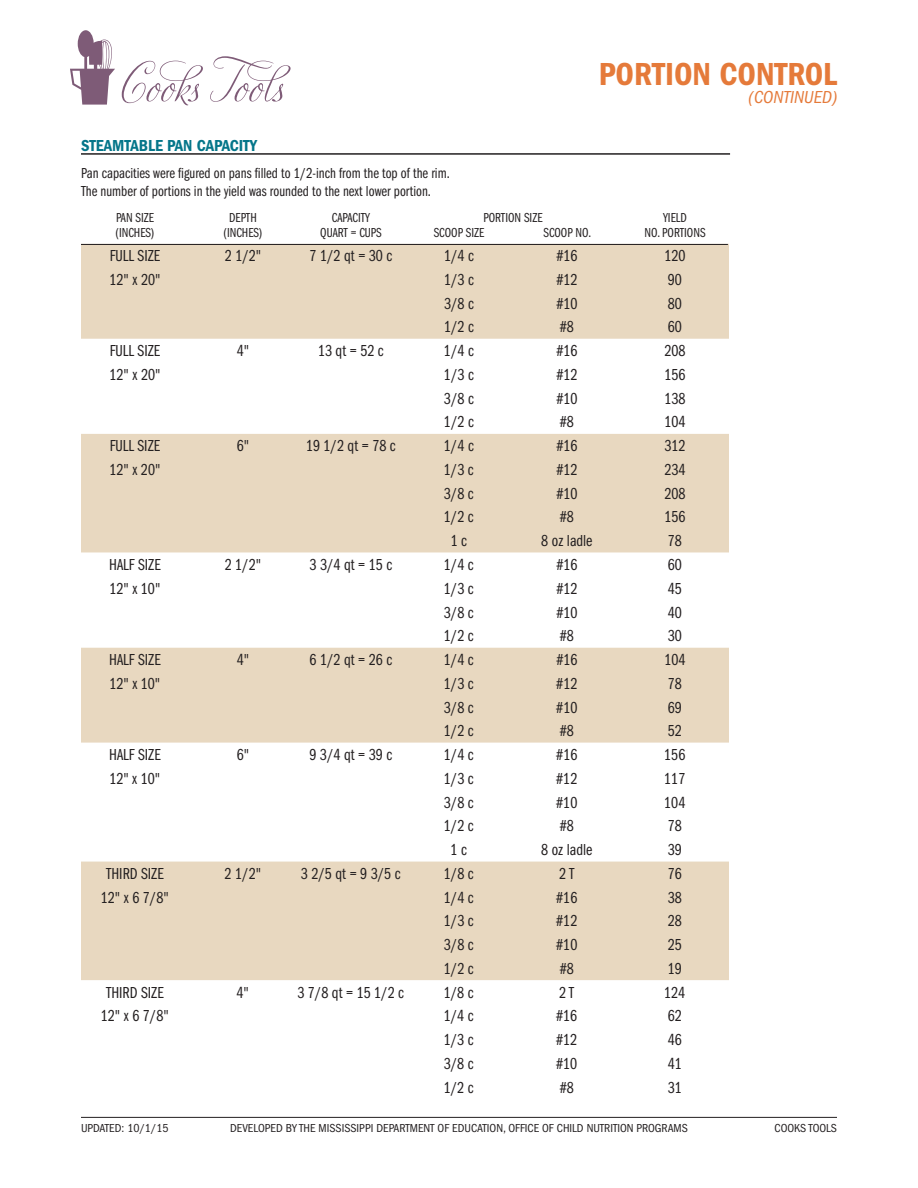
<style>
.page{position:relative;width:918px;height:1188px;background:#fff}
.page>*{position:absolute;margin:0;border:0;box-sizing:border-box;transform-origin:0 0}
.t1{font:50.85px "Adios Script Pro";color:#7e5b77}
.t2{font:33px "ITC Franklin Gothic Std Dm Cd";color:#e57a3a}
.t3{font:italic condensed 18px "ITC Franklin Gothic Std";color:#e57a3a}
.t4{font:16.5px "ITC Franklin Gothic Std Bk Cp";color:#231f20}
.t5{font:16.5px "ITC Franklin Gothic Std Dm Cd";color:#05768a}
.t6{font:15px/18px "ITC Franklin Gothic Std Bk Cp";color:#231f20}
.t7{font:13.5px "ITC Franklin Gothic Std Bk Cp";color:#231f20}
.t8{font:condensed 12px "ITC Franklin Gothic Std";color:#231f20}
</style>
<div class="page">
<svg style="left:70px;top:30px;width:45px;height:75px"></svg>
<hr style="left:81px;top:1117px;width:756px;height:1px;background:#231f20">
<div style="left:81px;top:244px;width:648px;height:95px;background:#e8d8c0"></div>
<svg style="left:81px;top:434px;width:648px;height:546px;fill:#e8d8c0"></svg>
<hr style="left:81px;top:153px;width:649px;height:2px;background:#231f20">
<hr style="left:81px;top:244px;width:647px;height:1px;background:#231f20">
<h1 class="t1" style="left:121px;top:53px;width:188px">Cooks Tools</h1>
<p class="t5" style="left:81px;top:136px;width:178px">STEAMTABLE PAN CAPACITY</p>
<p class="t6" style="left:81px;top:164px;width:370px">Pan capacities were figured on pans filled to 1/2-inch from the top of the rim.<br>The number of portions in the yield was rounded to the next lower portion.</p>
<h2 class="t2" style="left:599px;top:56px;width:240px">PORTION CONTROL</h2>
<p class="t3" style="left:749px;top:87px;width:90px">(CONTINUED)</p>
<p class="t7" style="left:116px;top:210px;width:39px">PAN SIZE</p>
<p class="t7" style="left:229px;top:210px;width:29px">DEPTH</p>
<p class="t7" style="left:332px;top:210px;width:40px">CAPACITY</p>
<p class="t7" style="left:484px;top:210px;width:60px">PORTION SIZE</p>
<p class="t7" style="left:663px;top:210px;width:25px">YIELD</p>
<p class="t7" style="left:116px;top:225px;width:40px">(INCHES)</p>
<p class="t7" style="left:224px;top:225px;width:40px">(INCHES)</p>
<p class="t7" style="left:320px;top:225px;width:63px">QUART = CUPS</p>
<p class="t7" style="left:434px;top:225px;width:52px">SCOOP SIZE</p>
<p class="t7" style="left:544px;top:225px;width:49px">SCOOP NO.</p>
<p class="t7" style="left:644px;top:225px;width:63px">NO. PORTIONS</p>
<p class="t4" style="left:110px;top:247px;width:52px">FULL SIZE</p>
<p class="t4" style="left:225px;top:247px;width:38px">2 1/2"</p>
<p class="t4" style="left:310px;top:247px;width:84px">7 1/2 qt = 30 c</p>
<p class="t4" style="left:444px;top:247px;width:31px">1/4 c</p>
<p class="t4" style="left:556px;top:247px;width:23px">#16</p>
<p class="t4" style="left:664px;top:247px;width:23px">120</p>
<p class="t4" style="left:110px;top:270px;width:52px">12" x 20"</p>
<p class="t4" style="left:444px;top:270px;width:31px">1/3 c</p>
<p class="t4" style="left:556px;top:270px;width:23px">#12</p>
<p class="t4" style="left:668px;top:270px;width:16px">90</p>
<p class="t4" style="left:444px;top:294px;width:31px">3/8 c</p>
<p class="t4" style="left:556px;top:294px;width:23px">#10</p>
<p class="t4" style="left:668px;top:294px;width:16px">80</p>
<p class="t4" style="left:444px;top:318px;width:31px">1/2 c</p>
<p class="t4" style="left:560px;top:318px;width:16px">#8</p>
<p class="t4" style="left:668px;top:318px;width:16px">60</p>
<p class="t4" style="left:110px;top:342px;width:52px">FULL SIZE</p>
<p class="t4" style="left:237px;top:342px;width:14px">4"</p>
<p class="t4" style="left:318px;top:342px;width:67px">13 qt = 52 c</p>
<p class="t4" style="left:444px;top:342px;width:31px">1/4 c</p>
<p class="t4" style="left:556px;top:342px;width:23px">#16</p>
<p class="t4" style="left:664px;top:342px;width:23px">208</p>
<p class="t4" style="left:110px;top:365px;width:52px">12" x 20"</p>
<p class="t4" style="left:444px;top:365px;width:31px">1/3 c</p>
<p class="t4" style="left:556px;top:365px;width:23px">#12</p>
<p class="t4" style="left:664px;top:365px;width:23px">156</p>
<p class="t4" style="left:444px;top:389px;width:31px">3/8 c</p>
<p class="t4" style="left:556px;top:389px;width:23px">#10</p>
<p class="t4" style="left:664px;top:389px;width:23px">138</p>
<p class="t4" style="left:444px;top:413px;width:31px">1/2 c</p>
<p class="t4" style="left:560px;top:413px;width:16px">#8</p>
<p class="t4" style="left:664px;top:413px;width:23px">104</p>
<p class="t4" style="left:110px;top:437px;width:52px">FULL SIZE</p>
<p class="t4" style="left:237px;top:437px;width:14px">6"</p>
<p class="t4" style="left:306px;top:437px;width:91px">19 1/2 qt = 78 c</p>
<p class="t4" style="left:444px;top:437px;width:31px">1/4 c</p>
<p class="t4" style="left:556px;top:437px;width:23px">#16</p>
<p class="t4" style="left:664px;top:437px;width:23px">312</p>
<p class="t4" style="left:109px;top:460px;width:52px">12" x 20"</p>
<p class="t4" style="left:444px;top:460px;width:31px">1/3 c</p>
<p class="t4" style="left:556px;top:460px;width:23px">#12</p>
<p class="t4" style="left:664px;top:460px;width:23px">234</p>
<p class="t4" style="left:444px;top:484px;width:31px">3/8 c</p>
<p class="t4" style="left:556px;top:484px;width:23px">#10</p>
<p class="t4" style="left:664px;top:484px;width:23px">208</p>
<p class="t4" style="left:444px;top:508px;width:31px">1/2 c</p>
<p class="t4" style="left:560px;top:508px;width:16px">#8</p>
<p class="t4" style="left:664px;top:508px;width:23px">156</p>
<p class="t4" style="left:451px;top:532px;width:18px">1 c</p>
<p class="t4" style="left:541px;top:532px;width:53px">8 oz ladle</p>
<p class="t4" style="left:668px;top:532px;width:16px">78</p>
<p class="t4" style="left:109px;top:556px;width:53px">HALF SIZE</p>
<p class="t4" style="left:225px;top:556px;width:38px">2 1/2"</p>
<p class="t4" style="left:310px;top:556px;width:84px">3 3/4 qt = 15 c</p>
<p class="t4" style="left:444px;top:556px;width:31px">1/4 c</p>
<p class="t4" style="left:556px;top:556px;width:23px">#16</p>
<p class="t4" style="left:668px;top:556px;width:16px">60</p>
<p class="t4" style="left:109px;top:579px;width:52px">12" x 10"</p>
<p class="t4" style="left:444px;top:579px;width:31px">1/3 c</p>
<p class="t4" style="left:556px;top:579px;width:23px">#12</p>
<p class="t4" style="left:668px;top:579px;width:16px">45</p>
<p class="t4" style="left:444px;top:603px;width:31px">3/8 c</p>
<p class="t4" style="left:556px;top:603px;width:23px">#10</p>
<p class="t4" style="left:668px;top:603px;width:16px">40</p>
<p class="t4" style="left:444px;top:627px;width:31px">1/2 c</p>
<p class="t4" style="left:560px;top:627px;width:16px">#8</p>
<p class="t4" style="left:668px;top:627px;width:16px">30</p>
<p class="t4" style="left:109px;top:651px;width:53px">HALF SIZE</p>
<p class="t4" style="left:237px;top:651px;width:14px">4"</p>
<p class="t4" style="left:309px;top:651px;width:84px">6 1/2 qt = 26 c</p>
<p class="t4" style="left:444px;top:651px;width:31px">1/4 c</p>
<p class="t4" style="left:556px;top:651px;width:23px">#16</p>
<p class="t4" style="left:664px;top:651px;width:23px">104</p>
<p class="t4" style="left:109px;top:674px;width:52px">12" x 10"</p>
<p class="t4" style="left:444px;top:674px;width:31px">1/3 c</p>
<p class="t4" style="left:556px;top:674px;width:23px">#12</p>
<p class="t4" style="left:668px;top:674px;width:16px">78</p>
<p class="t4" style="left:444px;top:698px;width:31px">3/8 c</p>
<p class="t4" style="left:556px;top:698px;width:23px">#10</p>
<p class="t4" style="left:668px;top:698px;width:16px">69</p>
<p class="t4" style="left:444px;top:722px;width:31px">1/2 c</p>
<p class="t4" style="left:560px;top:722px;width:16px">#8</p>
<p class="t4" style="left:668px;top:722px;width:16px">52</p>
<p class="t4" style="left:109px;top:746px;width:53px">HALF SIZE</p>
<p class="t4" style="left:237px;top:746px;width:14px">6"</p>
<p class="t4" style="left:309px;top:746px;width:84px">9 3/4 qt = 39 c</p>
<p class="t4" style="left:444px;top:746px;width:31px">1/4 c</p>
<p class="t4" style="left:556px;top:746px;width:23px">#16</p>
<p class="t4" style="left:664px;top:746px;width:23px">156</p>
<p class="t4" style="left:109px;top:769px;width:52px">12" x 10"</p>
<p class="t4" style="left:444px;top:769px;width:31px">1/3 c</p>
<p class="t4" style="left:556px;top:769px;width:23px">#12</p>
<p class="t4" style="left:664px;top:769px;width:23px">117</p>
<p class="t4" style="left:444px;top:793px;width:31px">3/8 c</p>
<p class="t4" style="left:556px;top:793px;width:23px">#10</p>
<p class="t4" style="left:664px;top:793px;width:23px">104</p>
<p class="t4" style="left:444px;top:817px;width:31px">1/2 c</p>
<p class="t4" style="left:560px;top:817px;width:16px">#8</p>
<p class="t4" style="left:668px;top:817px;width:16px">78</p>
<p class="t4" style="left:451px;top:841px;width:18px">1 c</p>
<p class="t4" style="left:541px;top:841px;width:53px">8 oz ladle</p>
<p class="t4" style="left:668px;top:841px;width:16px">39</p>
<p class="t4" style="left:106px;top:864px;width:59px">THIRD SIZE</p>
<p class="t4" style="left:225px;top:864px;width:38px">2 1/2"</p>
<p class="t4" style="left:301px;top:864px;width:101px">3 2/5 qt = 9 3/5 c</p>
<p class="t4" style="left:444px;top:864px;width:31px">1/8 c</p>
<p class="t4" style="left:559px;top:864px;width:17px">2 T</p>
<p class="t4" style="left:668px;top:864px;width:16px">76</p>
<p class="t4" style="left:101px;top:888px;width:69px">12" x 6 7/8"</p>
<p class="t4" style="left:444px;top:888px;width:31px">1/4 c</p>
<p class="t4" style="left:556px;top:888px;width:23px">#16</p>
<p class="t4" style="left:668px;top:888px;width:16px">38</p>
<p class="t4" style="left:444px;top:912px;width:31px">1/3 c</p>
<p class="t4" style="left:556px;top:912px;width:23px">#12</p>
<p class="t4" style="left:668px;top:912px;width:16px">28</p>
<p class="t4" style="left:444px;top:936px;width:31px">3/8 c</p>
<p class="t4" style="left:556px;top:936px;width:23px">#10</p>
<p class="t4" style="left:668px;top:936px;width:16px">25</p>
<p class="t4" style="left:444px;top:959px;width:31px">1/2 c</p>
<p class="t4" style="left:560px;top:959px;width:16px">#8</p>
<p class="t4" style="left:668px;top:959px;width:16px">19</p>
<p class="t4" style="left:106px;top:983px;width:59px">THIRD SIZE</p>
<p class="t4" style="left:237px;top:983px;width:14px">4"</p>
<p class="t4" style="left:297px;top:983px;width:108px">3 7/8 qt = 15 1/2 c</p>
<p class="t4" style="left:444px;top:983px;width:31px">1/8 c</p>
<p class="t4" style="left:559px;top:983px;width:17px">2 T</p>
<p class="t4" style="left:664px;top:983px;width:23px">124</p>
<p class="t4" style="left:101px;top:1007px;width:69px">12" x 6 7/8"</p>
<p class="t4" style="left:444px;top:1007px;width:31px">1/4 c</p>
<p class="t4" style="left:556px;top:1007px;width:23px">#16</p>
<p class="t4" style="left:668px;top:1007px;width:16px">62</p>
<p class="t4" style="left:444px;top:1031px;width:31px">1/3 c</p>
<p class="t4" style="left:556px;top:1031px;width:23px">#12</p>
<p class="t4" style="left:668px;top:1031px;width:16px">46</p>
<p class="t4" style="left:444px;top:1054px;width:31px">3/8 c</p>
<p class="t4" style="left:556px;top:1054px;width:23px">#10</p>
<p class="t4" style="left:668px;top:1054px;width:16px">41</p>
<p class="t4" style="left:444px;top:1078px;width:31px">1/2 c</p>
<p class="t4" style="left:560px;top:1078px;width:16px">#8</p>
<p class="t4" style="left:668px;top:1078px;width:16px">31</p>
<p class="t8" style="left:81px;top:1121px;width:89px">UPDATED: 10/1/15</p>
<p class="t8" style="left:230px;top:1121px;width:459px">DEVELOPED BY THE MISSISSIPPI DEPARTMENT OF EDUCATION, OFFICE OF CHILD NUTRITION PROGRAMS</p>
<p class="t8" style="left:775px;top:1121px;width:64px">COOKS TOOLS</p>
</div>
